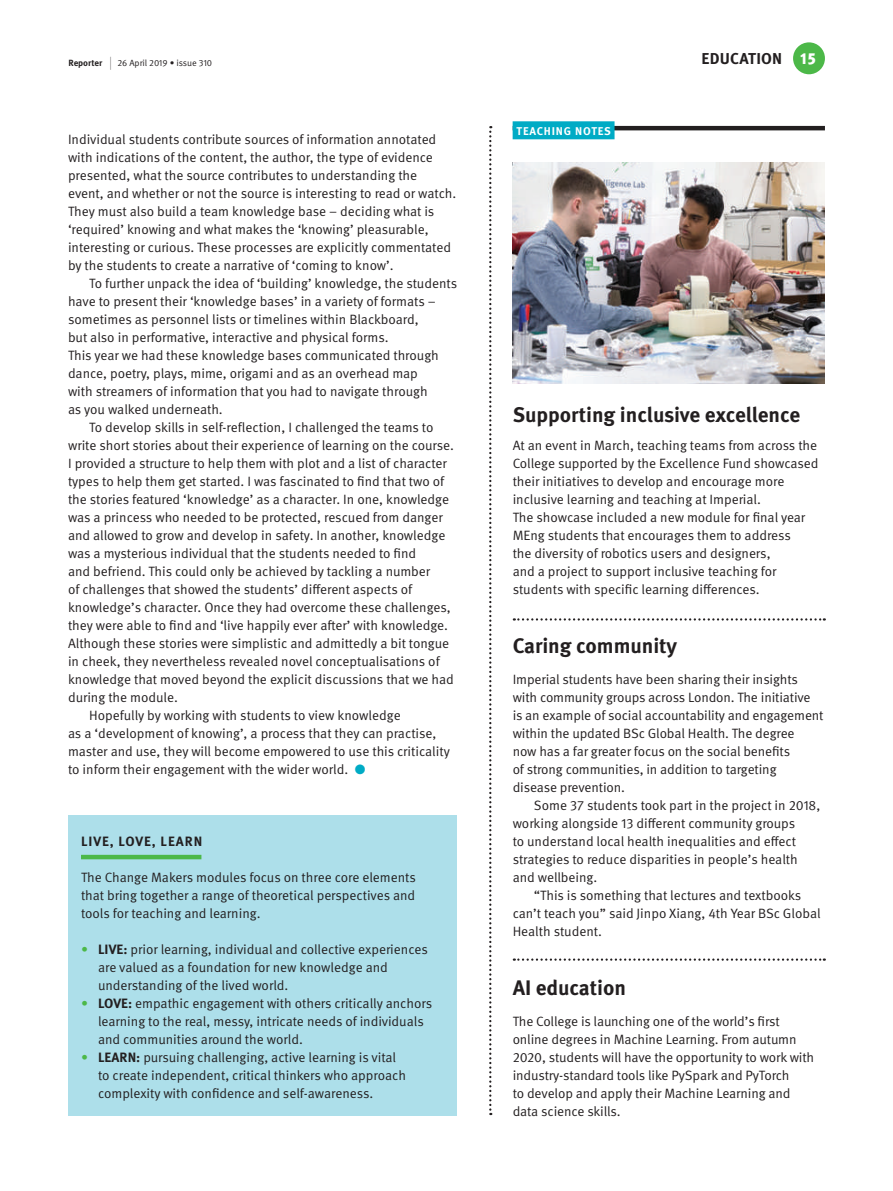
<style>
.page{position:relative;width:893px;height:1191px;background:#fff}
.page>*{position:absolute;margin:0;border:0;box-sizing:border-box;transform-origin:0 0}
.t1{font:700 21px "Meta OT";letter-spacing:-.005em;color:#231f20}
.t2{font:700 15.75px "Meta OT";letter-spacing:.01em;color:#231f20}
.t3{font:13.5px/18px "Meta OT";letter-spacing:-.005em;color:#231f20}
.t4{font:700 13.5px "Meta OT";letter-spacing:.07em;color:#231f20}
.t5{font:700 11.25px "Meta OT";letter-spacing:.07em;color:#fff}
.t6{font:9px "Meta OT";letter-spacing:-.005em;color:#231f20}
.t7{font:700 9px "Meta OT";letter-spacing:-.005em;color:#231f20}
.s1{font-weight:400;font-size:13.5px}
.s2{font-weight:900;color:#fff}
.s3{color:#00abc5}
.s4{color:#4cb848}
.s5{font-weight:700}
</style>
<div class="page">
<div style="left:793px;top:42px;width:32px;height:32px;background:#4cb848;border-radius:50%"></div>
<svg style="left:489px;top:126px;width:2px;height:989px"></svg>
<hr style="left:513px;top:126px;width:312px;height:4px;background:#231f20">
<div style="left:513px;top:121px;width:101px;height:18px;background:#00abc5"></div>
<img style="left:513px;top:162px;width:312px;height:221px">
<svg style="left:514px;top:958px;width:311px;height:2px"></svg>
<svg style="left:514px;top:618px;width:311px;height:2px"></svg>
<div style="left:68px;top:815px;width:389px;height:301px;background:#addfea"></div>
<hr style="left:81px;top:855px;width:120px;height:4px;background:#4cb848">
<p class="t7" style="left:68px;top:57px;width:44px">Reporter <span class="s1">|</span></p>
<p class="t6" style="left:117px;top:57px;width:96px">26 April 2019 • issue 310</p>
<p class="t2" style="left:702px;top:48px;width:116px">EDUCATION <span class="s2">15</span></p>
<p class="t3" style="left:68px;top:130px;width:390px">Individual students contribute sources of information annotated with indications of the content, the author, the type of evidence presented, what the source contributes to understanding the event, and whether or not the source is interesting to read or watch.<br>They must also build a team knowledge base – deciding what is ‘required’ knowing and what makes the ‘knowing’ pleasurable, interesting or curious. These processes are explicitly commentated by the students to create a narrative of ‘coming to know’.</p>
<p class="t3" style="left:89px;top:274px;width:369px">To further unpack the idea of ‘building’ knowledge, the students</p>
<p class="t3" style="left:68px;top:292px;width:369px">have to present their ‘knowledge bases’ in a variety of formats –</p>
<p class="t3" style="left:68px;top:310px;width:352px">sometimes as personnel lists or timelines within Blackboard,</p>
<p class="t3" style="left:68px;top:328px;width:322px">but also in performative, interactive and physical forms.</p>
<p class="t3" style="left:68px;top:346px;width:372px">This year we had these knowledge bases communicated through</p>
<p class="t3" style="left:68px;top:364px;width:351px">dance, poetry, plays, mime, origami and as an overhead map</p>
<p class="t3" style="left:68px;top:382px;width:361px">with streamers of information that you had to navigate through</p>
<p class="t3" style="left:68px;top:400px;width:156px">as you walked underneath.</p>
<p class="t3" style="left:89px;top:418px;width:346px">To develop skills in self-reflection, I challenged the teams to</p>
<p class="t3" style="left:68px;top:436px;width:387px">write short stories about their experience of learning on the course.</p>
<p class="t3" style="left:68px;top:454px;width:380px">I provided a structure to help them with plot and a list of character</p>
<p class="t3" style="left:68px;top:472px;width:378px">types to help them get started. I was fascinated to find that two of</p>
<p class="t3" style="left:68px;top:490px;width:383px">the stories featured ‘knowledge’ as a character. In one, knowledge</p>
<p class="t3" style="left:68px;top:508px;width:376px">was a princess who needed to be protected, rescued from danger</p>
<p class="t3" style="left:68px;top:526px;width:379px">and allowed to grow and develop in safety. In another, knowledge</p>
<p class="t3" style="left:68px;top:544px;width:350px">was a mysterious individual that the students needed to find</p>
<p class="t3" style="left:68px;top:562px;width:364px">and befriend. This could only be achieved by tackling a number</p>
<p class="t3" style="left:68px;top:580px;width:346px">of challenges that showed the students’ different aspects of</p>
<p class="t3" style="left:68px;top:598px;width:384px">knowledge’s character. Once they had overcome these challenges,</p>
<p class="t3" style="left:68px;top:616px;width:382px">they were able to find and ‘live happily ever after’ with knowledge.</p>
<p class="t3" style="left:68px;top:634px;width:383px">Although these stories were simplistic and admittedly a bit tongue</p>
<p class="t3" style="left:68px;top:652px;width:373px">in cheek, they nevertheless revealed novel conceptualisations of</p>
<p class="t3" style="left:68px;top:670px;width:387px">knowledge that moved beyond the explicit discussions that we had</p>
<p class="t3" style="left:68px;top:688px;width:111px">during the module.</p>
<p class="t3" style="left:89px;top:706px;width:313px">Hopefully by working with students to view knowledge</p>
<p class="t3" style="left:68px;top:724px;width:370px">as a ‘development of knowing’, a process that they can practise,</p>
<p class="t3" style="left:68px;top:742px;width:383px">master and use, they will become empowered to use this criticality</p>
<p class="t3" style="left:68px;top:760px;width:299px">to inform their engagement with the wider world. <span class="s3">●</span></p>
<p class="t4" style="left:81px;top:833px;width:123px">LIVE, LOVE, LEARN</p>
<p class="t3" style="left:81px;top:868px;width:337px;text-align:justify">The Change Makers modules focus on three core elements that bring together a range of theoretical perspectives and tools for teaching and learning.</p>
<p class="t3" style="left:98px;top:940px;width:331px;text-indent:-17px"><span class="s4">•</span> <span class="s5">LIVE:</span> prior learning, individual and collective experiences are valued as a foundation for new knowledge and understanding of the lived world.</p>
<p class="t3" style="left:98px;top:994px;width:336px;text-indent:-17px"><span class="s4">•</span> <span class="s5">LOVE:</span> empathic engagement with others critically anchors learning to the real, messy, intricate needs of individuals and communities around the world.</p>
<p class="t3" style="left:98px;top:1048px;width:310px;text-indent:-17px"><span class="s4">•</span> <span class="s5">LEARN:</span> pursuing challenging, active learning is vital to create independent, critical thinkers who approach complexity with confidence and self-awareness.</p>
<p class="t5" style="left:517px;top:123px;width:96px">TEACHING NOTES</p>
<h1 class="t1" style="left:513px;top:402px;width:289px">Supporting inclusive excellence</h1>
<p class="t3" style="left:513px;top:436px;width:307px">At an event in March, teaching teams from across the College supported by the Excellence Fund showcased their initiatives to develop and encourage more inclusive learning and teaching at Imperial.<br>The showcase included a new module for final year MEng students that encourages them to address<br>the diversity of robotics users and designers,<br>and a project to support inclusive teaching for students with specific learning differences.</p>
<h1 class="t1" style="left:513px;top:632px;width:166px">Caring community</h1>
<p class="t3" style="left:513px;top:670px;width:312px">Imperial students have been sharing their insights with community groups across London. The initiative is an example of social accountability and engagement within the updated BSc Global Health. The degree<br>now has a far greater focus on the social benefits<br>of strong communities, in addition to targeting disease prevention.</p>
<p class="t3" style="left:513px;top:796px;width:309px;text-indent:21px">Some 37 students took part in the project in 2018, working alongside 13 different community groups<br>to understand local health inequalities and effect strategies to reduce disparities in people’s health and wellbeing.</p>
<p class="t3" style="left:513px;top:886px;width:310px;text-indent:21px">“This is something that lectures and textbooks can’t teach you” said Jinpo Xiang, 4th Year BSc Global<br>Health student.</p>
<h1 class="t1" style="left:513px;top:974px;width:115px">AI education</h1>
<p class="t3" style="left:513px;top:1012px;width:303px">The College is launching one of the world’s first online degrees in Machine Learning. From autumn 2020, students will have the opportunity to work with industry-standard tools like PySpark and PyTorch<br>to develop and apply their Machine Learning and data science skills.</p>
</div>
